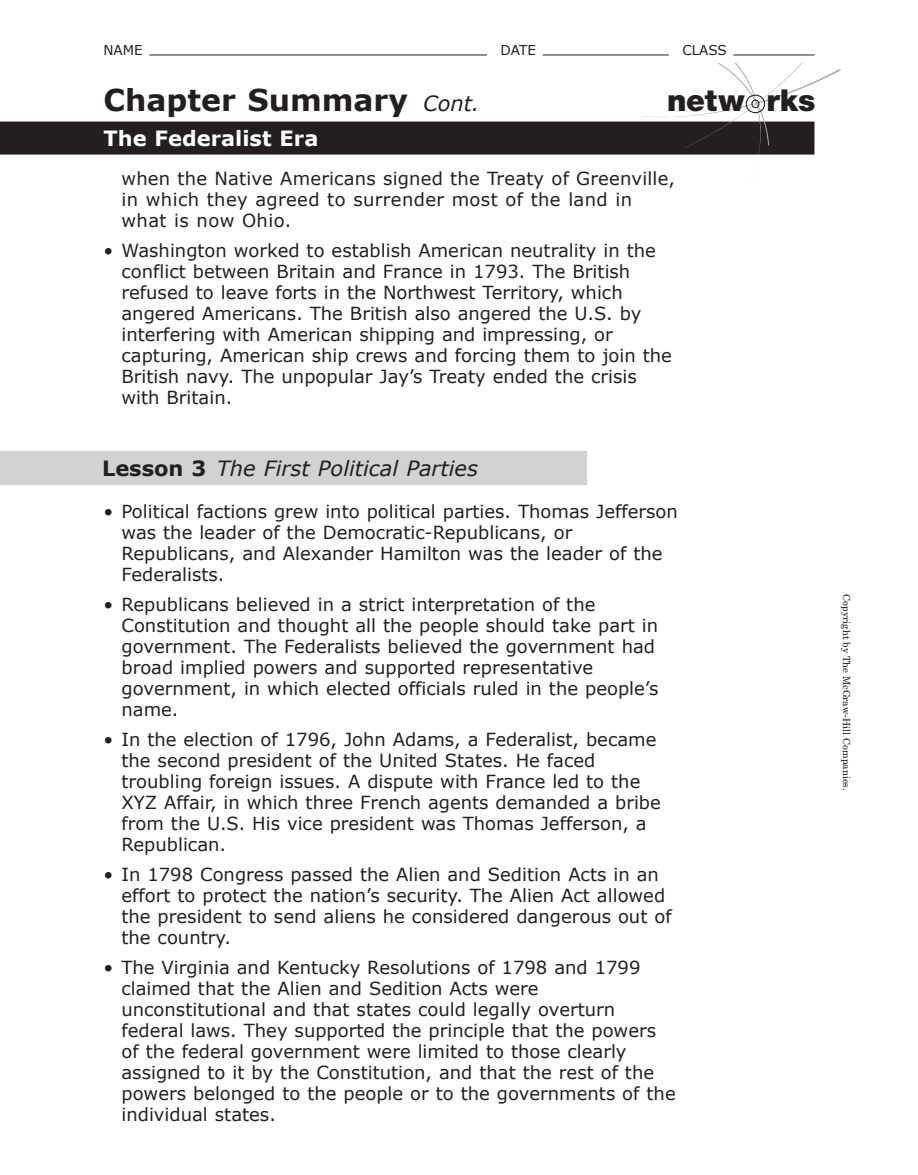
<style>
.page{position:relative;width:918px;height:1175px;background:#fff}
.page>*{position:absolute;margin:0;border:0;box-sizing:border-box;transform-origin:0 0}
.t1{font:900 30.15px "Helvetica Neue LT Std";color:#231f20}
.Asset_TitleA{font:700 30px "Verdana";color:#231f20}
.t2{font:italic 21px "Verdana";color:#231f20}
.t3{font:700 21px "Verdana";color:#fff}
.CS_BL_SAp6{font:18px/21px "Verdana";color:#231f20}
.CS_BL_SAp6-2{font:18px/21px "Verdana";letter-spacing:.02em;color:#231f20}
.t4{font:13.5px "Verdana";color:#231f20}
.t5{font:9.75px "New Century Schlbk LT Std";color:#231f20}
.s1{font-weight:400;font-style:italic;font-size:21px}
.s2{font-weight:700;font-style:normal}
</style>
<div class="page">
<hr style="left:149px;top:55px;width:338px;height:1px;background:#231f20">
<hr style="left:543px;top:55px;width:126px;height:1px;background:#231f20">
<hr style="left:734px;top:55px;width:80px;height:1px;background:#231f20">
<div style="left:0;top:122px;width:814px;height:32px;background:#231f20"></div>
<div style="left:0;top:452px;width:586px;height:33px;background:#d1d2d4"></div>
<svg style="left:640px;top:63px;width:202px;height:93px"></svg>
<p class="t4" style="left:104px;top:42px;width:41px">NAME</p>
<p class="t4" style="left:500px;top:42px;width:37px">DATE</p>
<p class="t4" style="left:682px;top:42px;width:46px">CLASS</p>
<p class="Asset_TitleA" style="left:104px;top:81px;width:378px">Chapter Summary <span class="s1">Cont.</span></p>
<p class="t3" style="left:104px;top:125px;width:216px">The Federalist Era</p>
<h1 class="t1" style="left:667px;top:83px;width:150px">netw rks</h1>
<p class="CS_BL_SAp6-2" style="left:122px;top:168px;width:555px">when the Native Americans signed the Treaty of Greenville, in which they agreed to surrender most of the land in what is now Ohio.</p>
<p class="CS_BL_SAp6" style="left:122px;top:240px;width:552px;text-indent:-18px">• Washington worked to establish American neutrality in the conflict between Britain and France in 1793. The British refused to leave forts in the Northwest Territory, which angered Americans. The British also angered the U.S. by interfering with American shipping and impressing, or capturing, American ship crews and forcing them to join the British navy. The unpopular Jay’s Treaty ended the crisis with Britain.</p>
<p class="t2" style="left:102px;top:455px;width:378px"><span class="s2">Lesson 3</span> The First Political Parties</p>
<p class="CS_BL_SAp6" style="left:122px;top:501px;width:558px;text-indent:-18px">• Political factions grew into political parties. Thomas Jefferson was the leader of the Democratic-Republicans, or Republicans, and Alexander Hamilton was the leader of the Federalists.</p>
<p class="CS_BL_SAp6" style="left:122px;top:594px;width:538px;text-indent:-18px">• Republicans believed in a strict interpretation of the Constitution and thought all the people should take part in government. The Federalists believed the government had broad implied powers and supported representative government, in which elected officials ruled in the people’s name.</p>
<p class="CS_BL_SAp6" style="left:122px;top:729px;width:541px;text-indent:-18px">• In the election of 1796, John Adams, a Federalist, became the second president of the United States. He faced troubling foreign issues. A dispute with France led to the XYZ Affair, in which three French agents demanded a bribe from the U.S. His vice president was Thomas Jefferson, a Republican.</p>
<p class="CS_BL_SAp6" style="left:122px;top:864px;width:552px;text-indent:-18px">• In 1798 Congress passed the Alien and Sedition Acts in an effort to protect the nation’s security. The Alien Act allowed the president to send aliens he considered dangerous out of the country.</p>
<p class="CS_BL_SAp6" style="left:122px;top:957px;width:556px;text-indent:-18px">• The Virginia and Kentucky Resolutions of 1798 and 1799 claimed that the Alien and Sedition Acts were unconstitutional and that states could legally overturn federal laws. They supported the principle that the powers of the federal government were limited to those clearly assigned to it by the Constitution, and that the rest of the powers belonged to the people or to the governments of the individual states.</p>
<p class="t5" style="left:853px;top:594px;width:198px;rotate:90deg">Copyright by The McGraw-Hill Companies.</p>
</div>
